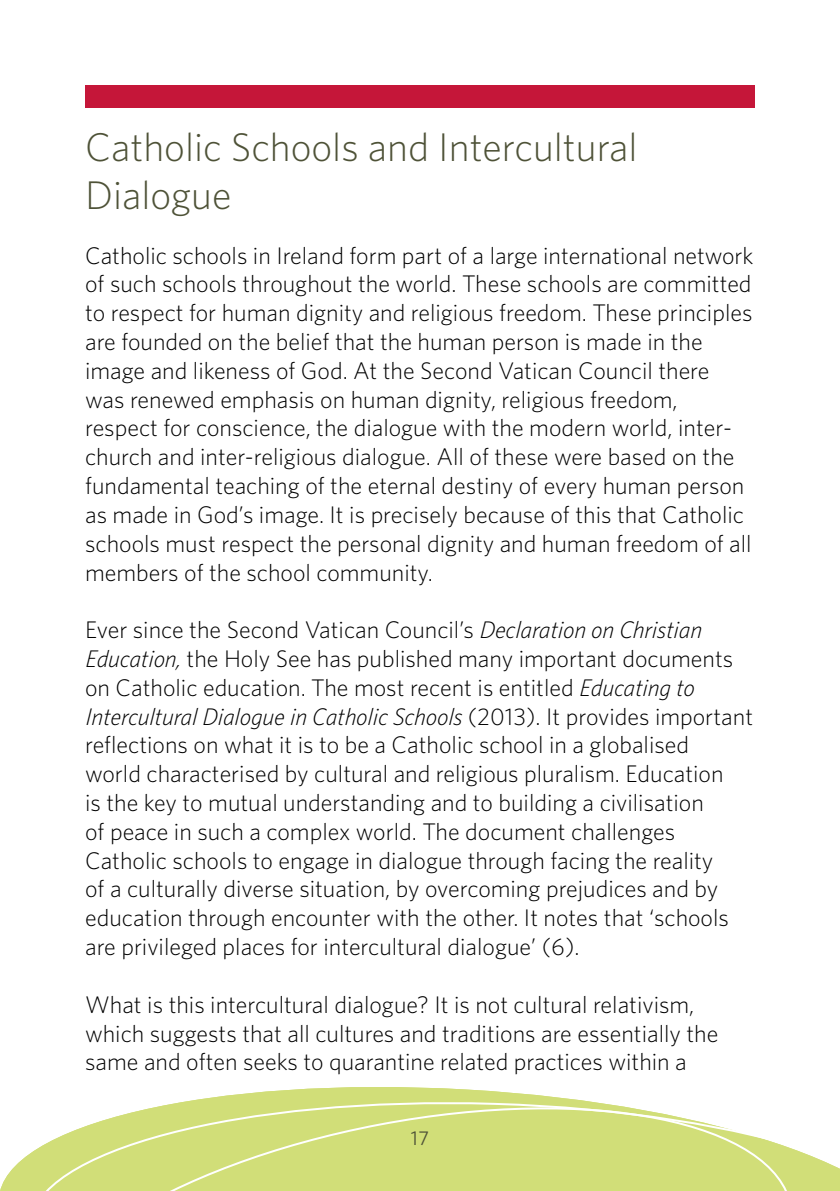
<style>
.page{position:relative;width:840px;height:1191px;background:#fff}
.page>*{position:absolute;margin:0;border:0;box-sizing:border-box;transform-origin:0 0}
.t1{font:300 40px/48px "Whitney HTF";color:#4e5237}
.t2{font:300 24px/28.8px "Whitney HTF";color:#000}
.t3{font:20px "Whitney HTF";color:#4e5237}
.s1{font-style:italic}
</style>
<div class="page">
<svg style="left:806px;top:1154px;width:33px;height:37px"></svg>
<svg style="left:10px;top:1087px;width:796px;height:104px"></svg>
<div style="left:85px;top:85px;width:669px;height:23px;background:#c51639"></div>
<h1 class="t1" style="left:85px;top:123px;width:553px">Catholic Schools and Intercultural<br>Dialogue</h1>
<p class="t2" style="left:85px;top:240px;width:669px">Catholic schools in Ireland form part of a large international network of such schools throughout the world. These schools are committed to respect for human dignity and religious freedom. These principles are founded on the belief that the human person is made in the image and likeness of God. At the Second Vatican Council there was renewed emphasis on human dignity, religious freedom, respect for conscience, the dialogue with the modern world, inter&shy;church and inter-religious dialogue. All of these were based on the fundamental teaching of the eternal destiny of every human person as made in God’s image. It is precisely because of this that Catholic schools must respect the personal dignity and human freedom of all members of the school community.</p>
<p class="t2" style="left:85px;top:615px;width:669px">Ever since the Second Vatican Council’s <span class="s1">Declaration on Christian Education,</span> the Holy See has published many important documents on Catholic education. The most recent is entitled <span class="s1">Educating to Intercultural Dialogue in Catholic Schools</span> (2013). It provides important reflections on what it is to be a Catholic school in a globalised<br>world characterised by cultural and religious pluralism. Education<br>is the key to mutual understanding and to building a civilisation<br>of peace in such a complex world. The document challenges Catholic schools to engage in dialogue through facing the reality<br>of a culturally diverse situation, by overcoming prejudices and by education through encounter with the other. It notes that ‘schools are privileged places for intercultural dialogue’ (6).</p>
<p class="t2" style="left:85px;top:989px;width:634px">What is this intercultural dialogue? It is not cultural relativism, which suggests that all cultures and traditions are essentially the same and often seeks to quarantine related practices within a</p>
<p class="t3" style="left:410px;top:1126px;width:20px">17</p>
</div>
